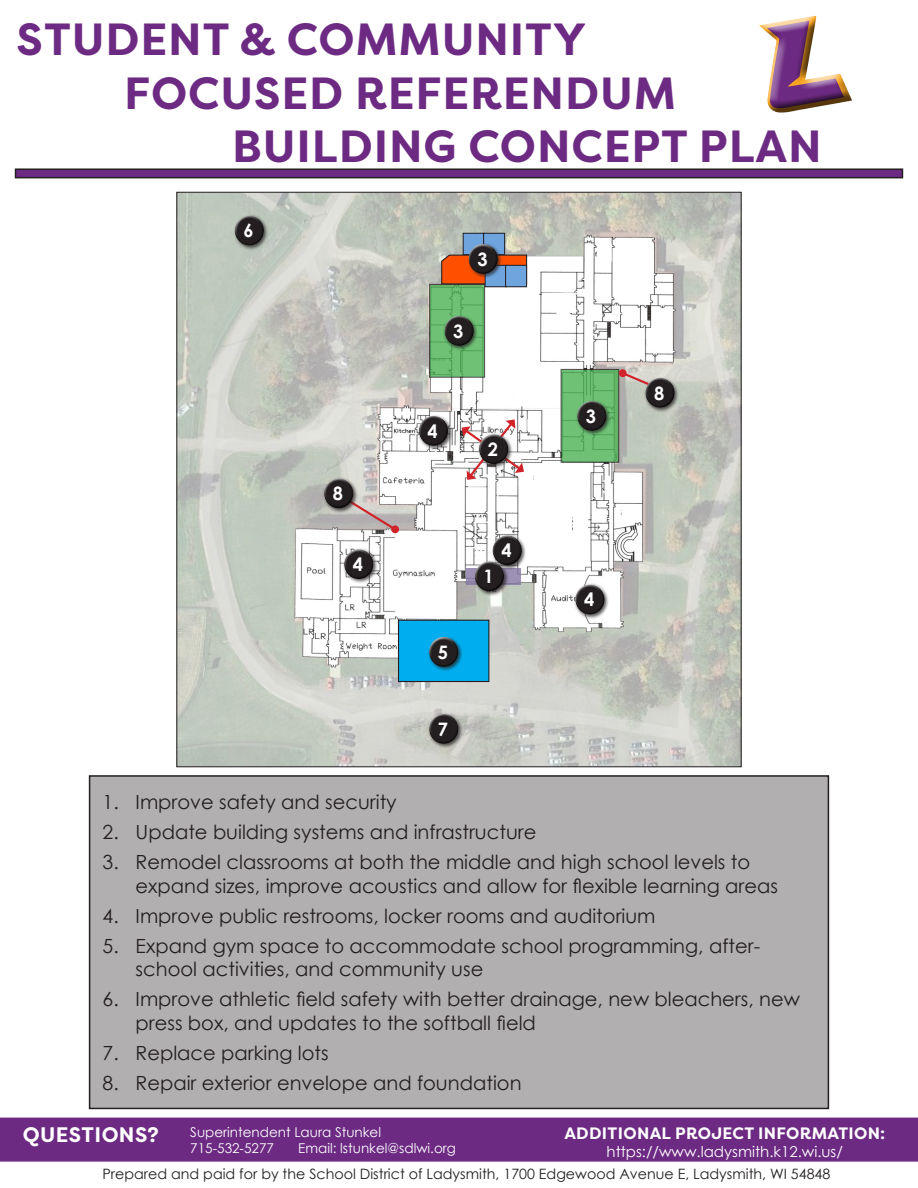
<style>
.page{position:relative;width:918px;height:1188px;background:#fff}
.page>*{position:absolute;margin:0;border:0;box-sizing:border-box;transform-origin:0 0}
.t1{font:700 45px "Filson Pro";letter-spacing:.02em;color:#6d2a83}
.t2{font:700 21px "Filson Pro";letter-spacing:.02em;color:#fff}
.t3{font:19.5px/23.4px "Century Gothic";color:#231f20}
.t4{font:700 18.6px "Century Gothic";color:#fff}
.t5{font:700 16.5px "Filson Pro";letter-spacing:.02em;color:#fff}
.t6{font:15px "Century Gothic";color:#fff}
.t7{font:14.25px "Century Gothic";color:#231f20}
.t8{font:13.5px/16.2px "Century Gothic";color:#fff}
</style>
<div class="page">
<div style="left:752px;top:12px;width:110px;height:105px;background:#231f20;opacity:.75"></div>
<div style="left:16px;top:169px;width:886px;height:9px;background:#6d2a83"></div>
<div style="left:15px;top:168px;width:888px;height:10px;border:2px solid #231f20"></div>
<div style="left:0;top:1118px;width:918px;height:44px;background:#6d2a83"></div>
<div style="left:90px;top:776px;width:738px;height:332px;background:#b2afb0"></div>
<div style="left:89px;top:775px;width:740px;height:334px;border:2px solid #231f20"></div>
<img style="left:178px;top:194px;width:562px;height:571px">
<div style="left:399px;top:620px;width:90px;height:62px;background:#00aeef"></div>
<div style="left:398px;top:620px;width:91px;height:62px;border:1px solid #231f20"></div>
<div style="left:427px;top:635px;width:36px;height:37px;background:#231f20;opacity:.75"></div>
<div style="left:429px;top:636px;width:30px;height:24px;background:#fff;opacity:.75"></div>
<div style="left:429px;top:641px;width:32px;height:27px;background:#231f20;opacity:.75"></div>
<div style="left:342px;top:548px;width:36px;height:36px;background:#231f20;opacity:.75"></div>
<div style="left:344px;top:548px;width:30px;height:24px;background:#fff;opacity:.75"></div>
<div style="left:344px;top:554px;width:32px;height:26px;background:#231f20;opacity:.75"></div>
<div style="left:427px;top:712px;width:36px;height:37px;background:#231f20;opacity:.75"></div>
<div style="left:429px;top:713px;width:30px;height:24px;background:#fff;opacity:.75"></div>
<div style="left:429px;top:718px;width:32px;height:26px;background:#231f20;opacity:.75"></div>
<svg style="left:347px;top:498px;width:51px;height:34px;background:#c5b7b6"></svg>
<div style="left:391px;top:525px;width:8px;height:8px;background:#d1232a;border-radius:50%"></div>
<div style="left:322px;top:477px;width:36px;height:36px;background:#231f20;opacity:.75"></div>
<div style="left:324px;top:477px;width:30px;height:25px;background:#fff;opacity:.75"></div>
<div style="left:324px;top:483px;width:32px;height:26px;background:#231f20;opacity:.75"></div>
<svg style="left:467px;top:568px;width:54px;height:17px"></svg>
<div style="left:473px;top:560px;width:36px;height:36px;background:#231f20;opacity:.75"></div>
<div style="left:474px;top:560px;width:30px;height:25px;background:#fff;opacity:.75"></div>
<div style="left:474px;top:566px;width:33px;height:26px;background:#231f20;opacity:.75"></div>
<div style="left:491px;top:534px;width:36px;height:36px;background:#231f20;opacity:.75"></div>
<div style="left:492px;top:534px;width:30px;height:25px;background:#fff;opacity:.75"></div>
<div style="left:492px;top:540px;width:33px;height:26px;background:#231f20;opacity:.75"></div>
<svg style="left:462px;top:419px;width:62px;height:61px"></svg>
<div style="left:477px;top:433px;width:36px;height:36px;background:#231f20;opacity:.75"></div>
<div style="left:479px;top:433px;width:30px;height:24px;background:#fff;opacity:.75"></div>
<div style="left:479px;top:439px;width:32px;height:26px;background:#231f20;opacity:.75"></div>
<svg style="left:563px;top:371px;width:54px;height:90px;background:#69bc70"></svg>
<div style="left:561px;top:369px;width:58px;height:94px;border:1px solid #231f20"></div>
<div style="left:576px;top:399px;width:35px;height:37px;background:#231f20;opacity:.75"></div>
<div style="left:577px;top:400px;width:30px;height:24px;background:#fff;opacity:.75"></div>
<div style="left:577px;top:405px;width:32px;height:26px;background:#231f20;opacity:.75"></div>
<svg style="left:618px;top:369px;width:41px;height:21px"></svg>
<div style="left:644px;top:376px;width:36px;height:37px;background:#231f20;opacity:.75"></div>
<div style="left:645px;top:377px;width:30px;height:24px;background:#fff;opacity:.75"></div>
<div style="left:645px;top:382px;width:33px;height:26px;background:#231f20;opacity:.75"></div>
<svg style="left:431px;top:286px;width:52px;height:90px;background:#69bc70"></svg>
<div style="left:429px;top:284px;width:56px;height:94px;border:1px solid #231f20"></div>
<div style="left:443px;top:314px;width:36px;height:37px;background:#231f20;opacity:.75"></div>
<div style="left:444px;top:315px;width:30px;height:24px;background:#fff;opacity:.75"></div>
<div style="left:444px;top:320px;width:33px;height:26px;background:#231f20;opacity:.75"></div>
<div style="left:233px;top:214px;width:36px;height:36px;background:#231f20;opacity:.75"></div>
<div style="left:234px;top:214px;width:30px;height:25px;background:#fff;opacity:.75"></div>
<div style="left:234px;top:220px;width:33px;height:26px;background:#231f20;opacity:.75"></div>
<div style="left:463px;top:233px;width:21px;height:22px;background:#6fa5de"></div>
<div style="left:463px;top:233px;width:22px;height:22px;border:1px solid #231f20"></div>
<div style="left:484px;top:233px;width:21px;height:22px;background:#6fa5de"></div>
<div style="left:483px;top:233px;width:22px;height:22px;border:1px solid #231f20"></div>
<svg style="left:441px;top:254px;width:87px;height:31px"></svg>
<div style="left:485px;top:265px;width:21px;height:22px;background:#6fa5de"></div>
<div style="left:485px;top:265px;width:22px;height:22px;border:1px solid #231f20"></div>
<div style="left:506px;top:265px;width:21px;height:22px;background:#6fa5de"></div>
<div style="left:505px;top:265px;width:22px;height:22px;border:1px solid #231f20"></div>
<div style="left:467px;top:242px;width:36px;height:37px;background:#231f20;opacity:.75"></div>
<div style="left:468px;top:243px;width:30px;height:24px;background:#fff;opacity:.75"></div>
<div style="left:468px;top:248px;width:33px;height:27px;background:#231f20;opacity:.75"></div>
<div style="left:417px;top:414px;width:36px;height:37px;background:#231f20;opacity:.75"></div>
<div style="left:418px;top:415px;width:30px;height:24px;background:#fff;opacity:.75"></div>
<div style="left:418px;top:420px;width:33px;height:26px;background:#231f20;opacity:.75"></div>
<div style="left:574px;top:583px;width:36px;height:37px;background:#231f20;opacity:.75"></div>
<div style="left:575px;top:583px;width:30px;height:25px;background:#fff;opacity:.75"></div>
<div style="left:575px;top:589px;width:33px;height:26px;background:#231f20;opacity:.75"></div>
<h1 class="t1" style="left:17px;top:11px;width:571px">STUDENT &amp; COMMUNITY</h1>
<h1 class="t1" style="left:124px;top:64px;width:553px">FOCUSED REFERENDUM</h1>
<h1 class="t1" style="left:232px;top:118px;width:591px">BUILDING CONCEPT PLAN</h1>
<p class="t4" style="left:243px;top:217px;width:12px">6</p>
<p class="t4" style="left:333px;top:479px;width:12px">8</p>
<p class="t4" style="left:353px;top:550px;width:12px">4</p>
<p class="t4" style="left:477px;top:245px;width:12px">3</p>
<p class="t4" style="left:453px;top:317px;width:12px">3</p>
<p class="t4" style="left:428px;top:417px;width:12px">4</p>
<p class="t4" style="left:488px;top:435px;width:12px">2</p>
<p class="t4" style="left:438px;top:638px;width:12px">5</p>
<p class="t4" style="left:438px;top:715px;width:12px">7</p>
<p class="t4" style="left:484px;top:562px;width:12px">1</p>
<p class="t4" style="left:501px;top:536px;width:12px">4</p>
<p class="t4" style="left:586px;top:402px;width:12px">3</p>
<p class="t4" style="left:654px;top:379px;width:12px">8</p>
<p class="t4" style="left:584px;top:586px;width:12px">4</p>
<p class="t3" style="left:103px;top:790px;width:296px">1. Improve safety and security</p>
<p class="t3" style="left:103px;top:820px;width:435px">2. Update building systems and infrastructure</p>
<p class="t3" style="left:136px;top:850px;width:644px;text-indent:-33px">3. Remodel classrooms at both the middle and high school levels to expand sizes, improve acoustics and allow for flexible learning areas</p>
<p class="t3" style="left:103px;top:904px;width:554px">4. Improve public restrooms, locker rooms and auditorium</p>
<p class="t3" style="left:136px;top:934px;width:626px;text-indent:-33px">5. Expand gym space to accommodate school programming, after&shy;school activities, and community use</p>
<p class="t3" style="left:136px;top:987px;width:666px;text-indent:-33px">6. Improve athletic field safety with better drainage, new bleachers, new press box, and updates to the softball field</p>
<p class="t3" style="left:103px;top:1041px;width:228px">7. Replace parking lots</p>
<p class="t3" style="left:103px;top:1071px;width:421px">8. Repair exterior envelope and foundation</p>
<p class="t2" style="left:23px;top:1121px;width:138px">QUESTIONS?</p>
<p class="t8" style="left:190px;top:1124px;width:192px">Superintendent Laura Stunkel<br>715-532-5277</p>
<p class="t8" style="left:298px;top:1140px;width:159px">Email: lstunkel@sdlwi.org</p>
<p class="t5" style="left:564px;top:1123px;width:322px">ADDITIONAL PROJECT INFORMATION:</p>
<p class="t6" style="left:607px;top:1141px;width:238px">https://www.ladysmith.k12.wi.us/</p>
<p class="t7" style="left:102px;top:1164px;width:729px">Prepared and paid for by the School District of Ladysmith, 1700 Edgewood Avenue E, Ladysmith, WI 54848</p>
</div>
